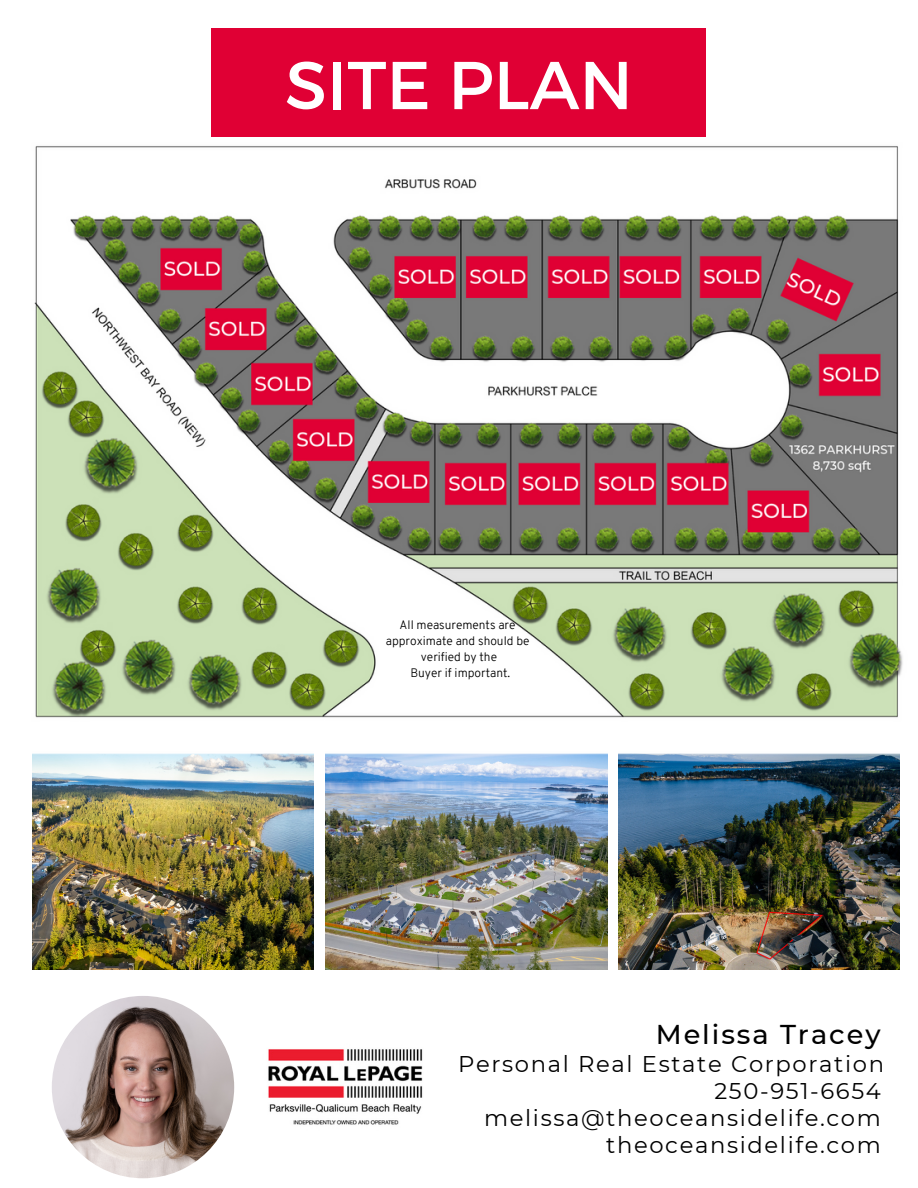
<style>
.page{position:relative;width:918px;height:1188px;background:#fff}
.page>*{position:absolute;margin:0;border:0;box-sizing:border-box;transform-origin:0 0}
.t1{font:67.5px "Montserrat";color:#fff}
.t2{font:500 27.15px "Montserrat";letter-spacing:.07em;color:#000}
.t3{font:22.65px "Montserrat";letter-spacing:.07em;color:#000}
.t4{font:300 12px "Overpass";color:#000}
</style>
<div class="page">
<img style="left:33px;top:811px;width:281px;height:158px">
<img style="left:325px;top:811px;width:282px;height:158px">
<img style="left:619px;top:811px;width:281px;height:158px">
<img style="left:32px;top:42px;width:871px;height:769px">
<div style="left:212px;top:28px;width:494px;height:109px;background:#e00034"></div>
<img style="left:52px;top:996px;width:182px;height:182px;border-radius:50%">
<img style="left:268px;top:1049px;width:155px;height:76px">
<p class="t1" style="left:285px;top:41px;width:349px">SITE PLAN</p>
<p class="t4" style="left:400px;top:620px;width:117px">All measurements are</p>
<p class="t4" style="left:386px;top:636px;width:145px">approximate and should be</p>
<p class="t4" style="left:421px;top:652px;width:78px">verified by the</p>
<p class="t4" style="left:411px;top:668px;width:101px">Buyer if important.</p>
<p class="t2" style="left:656px;top:1018px;width:226px">Melissa Tracey</p>
<p class="t3" style="left:458px;top:1050px;width:427px">Personal Real Estate Corporation</p>
<p class="t3" style="left:714px;top:1077px;width:168px">250-951-6654</p>
<p class="t3" style="left:484px;top:1104px;width:398px">melissa@theoceansidelife.com</p>
<p class="t3" style="left:606px;top:1131px;width:276px">theoceansidelife.com</p>
</div>
